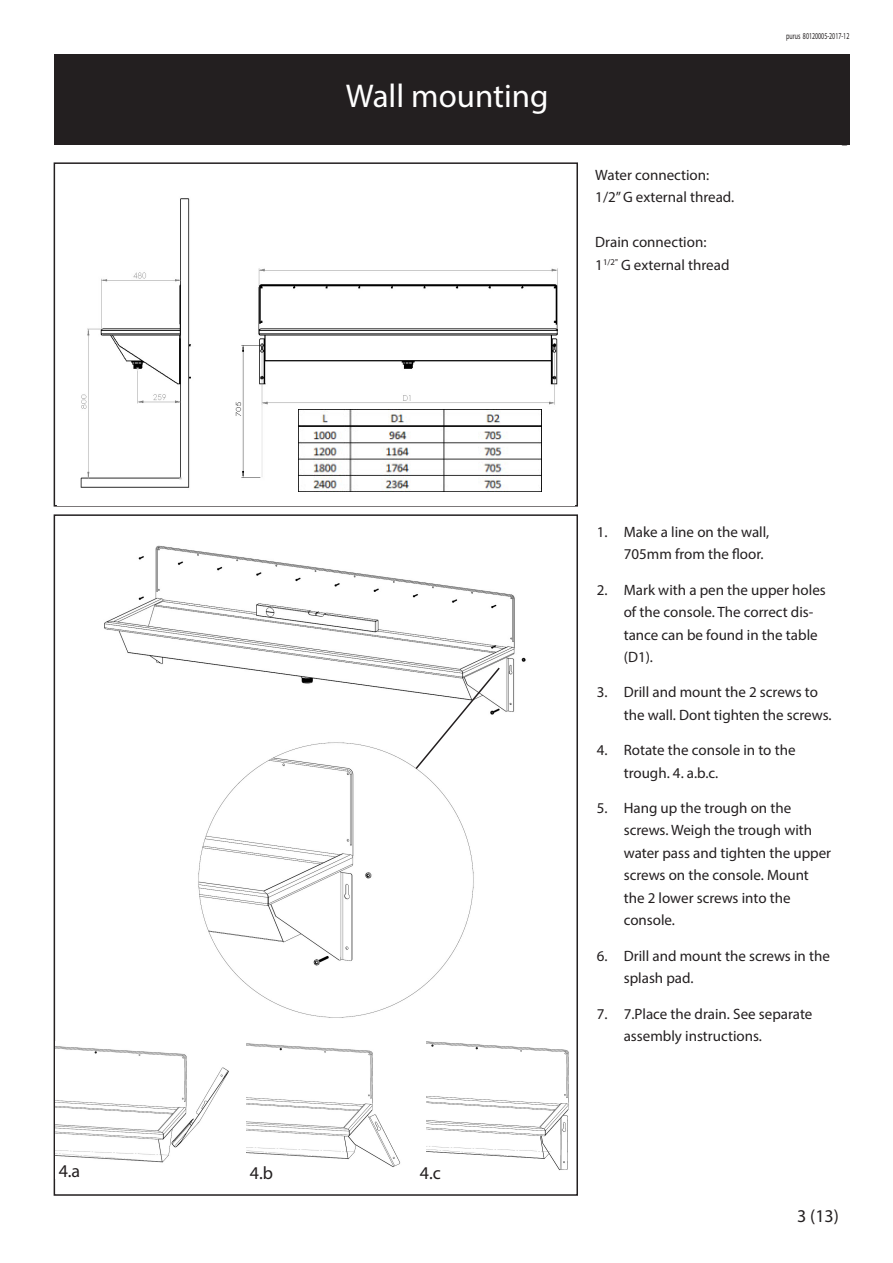
<style>
.page{position:relative;width:893px;height:1263px;background:#fff}
.page>*{position:absolute;margin:0;border:0;box-sizing:border-box;transform-origin:0 0}
.t1{font:33px "Myriad Pro";color:#fff}
.t2{font:18px "Myriad Pro";color:#231f20}
.brödtext_9p{font:15px/22.5px "Myriad Pro";color:#231f20}
.mellanrubrik{font:9px "Myriad Pro";color:#231f20;scale:.66 1}
</style>
<div class="page">
<div style="left:54px;top:162px;width:524px;height:345px;border:2px solid #231f20"></div>
<div style="left:54px;top:54px;width:795px;height:91px;background:#231f20"></div>
<img style="left:57px;top:198px;width:517px;height:307px">
<img style="left:56px;top:1046px;width:173px;height:117px">
<img style="left:246px;top:1043px;width:155px;height:124px">
<img style="left:427px;top:1041px;width:142px;height:130px">
<img style="left:198px;top:742px;width:276px;height:276px">
<img style="left:104px;top:545px;width:422px;height:167px">
<svg style="left:414px;top:666px;width:87px;height:105px"></svg>
<img style="left:298px;top:410px;width:243px;height:82px">
<p class="t1" style="left:346px;top:75px;width:204px">Wall mounting</p>
<p class="brödtext_9p" style="left:595px;top:163px;width:141px">Water connection:<br>1/2” G external thread.</p>
<p class="brödtext_9p" style="left:595px;top:231px;width:136px">Drain connection:<br>1<sup>1/2"</sup> G external thread</p>
<p class="mellanrubrik" style="left:786px;top:30px;width:97px">purus 80120005-2017-12</p>
<p class="t2" style="left:59px;top:1160px;width:23px">4.a</p>
<p class="t2" style="left:250px;top:1162px;width:25px">4.b</p>
<p class="t2" style="left:420px;top:1162px;width:23px">4.c</p>
<p class="brödtext_9p" style="left:624px;top:520px;width:147px;text-indent:-27px">1. Make a line on the wall,<br>705mm from the floor.</p>
<p class="brödtext_9p" style="left:624px;top:578px;width:204px;text-indent:-27px">2. Mark with a pen the upper holes of the console. The correct dis&shy;tance can be found in the table (D1).</p>
<p class="brödtext_9p" style="left:624px;top:681px;width:209px;text-indent:-27px">3. Drill and mount the 2 screws to the wall. Dont tighten the screws.</p>
<p class="brödtext_9p" style="left:624px;top:739px;width:173px;text-indent:-27px">4. Rotate the console in to the trough. 4. a.b.c.</p>
<p class="brödtext_9p" style="left:624px;top:796px;width:209px;text-indent:-27px">5. Hang up the trough on the screws. Weigh the trough with water pass and tighten the upper screws on the console. Mount the 2 lower screws into the console.</p>
<p class="brödtext_9p" style="left:624px;top:944px;width:208px;text-indent:-27px">6. Drill and mount the screws in the splash pad.</p>
<p class="brödtext_9p" style="left:624px;top:1002px;width:190px;text-indent:-27px">7. 7.Place the drain. See separate assembly instructions.</p>
<p class="t2" style="left:797px;top:1205px;width:43px">3 (13)</p>
</div>
